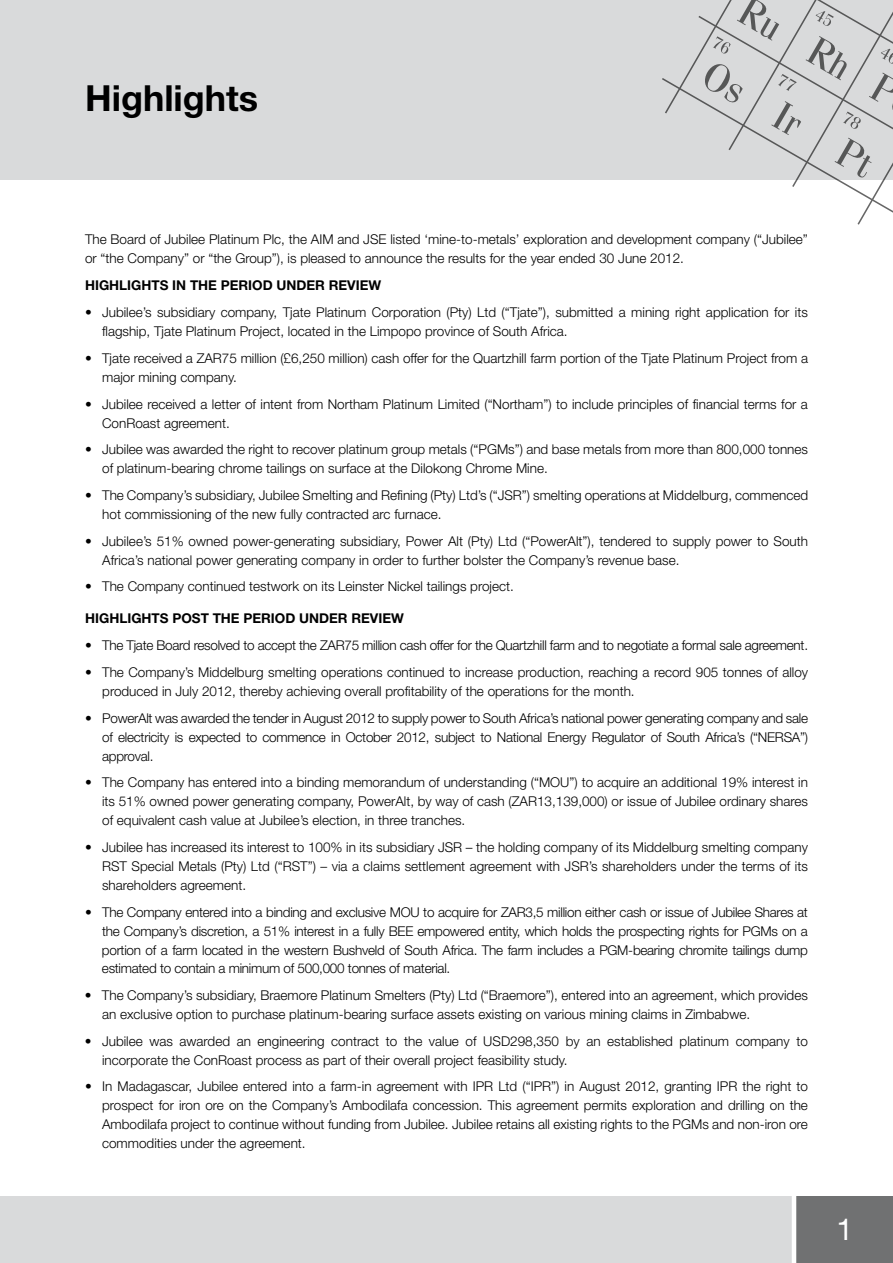
<style>
.page{position:relative;width:893px;height:1263px;background:#fff}
.page>*{position:absolute;margin:0;border:0;box-sizing:border-box;transform-origin:0 0}
.t1{font:700 36px "Helvetica Neue LT Std";color:#000}
.t2{font:30px "Helvetica Neue LT Std";color:#fff}
.t3{font:300 13.5px/19px "Helvetica Neue LT Std";color:#000}
.t4{font:300 13.5px "Helvetica Neue LT Std";letter-spacing:-.02em;color:#000}
.t5{font:700 13.5px "Helvetica Neue LT Std";color:#000}
</style>
<div class="page">
<div style="left:0;top:0;width:893px;height:180px;background:#d9dadb"></div>
<div style="left:0;top:1196px;width:893px;height:67px;background:#d9dadb"></div>
<svg style="left:662px;top:0;width:231px;height:225px"></svg>
<div style="left:794px;top:1196px;width:99px;height:67px;background:#707172"></div>
<hr style="left:792px;top:1190px;width:4px;height:73px;background:#fff">
<h1 class="t1" style="left:85px;top:76px;width:175px">Highlights</h1>
<p class="t3" style="left:85px;top:229px;width:724px">The Board of Jubilee Platinum Plc, the AIM and JSE listed ‘mine-to-metals’ exploration and development company (“Jubilee” or “the Company” or “the Group”), is pleased to announce the results for the year ended 30 June 2012.</p>
<p class="t5" style="left:85px;top:277px;width:298px">HIGHLIGHTS IN THE PERIOD UNDER REVIEW</p>
<p class="t3" style="left:102px;top:303px;width:707px;text-indent:-17px">• Jubilee’s subsidiary company, Tjate Platinum Corporation (Pty) Ltd (“Tjate”), submitted a mining right application for its flagship, Tjate Platinum Project, located in the Limpopo province of South Africa.</p>
<p class="t3" style="left:102px;top:348px;width:707px;text-indent:-17px">• Tjate received a ZAR75 million (£6,250 million) cash offer for the Quartzhill farm portion of the Tjate Platinum Project from a major mining company.</p>
<p class="t3" style="left:102px;top:394px;width:707px;text-indent:-17px">• Jubilee received a letter of intent from Northam Platinum Limited (“Northam”) to include principles of financial terms for a<br>ConRoast agreement.</p>
<p class="t3" style="left:102px;top:440px;width:707px;text-indent:-17px">• Jubilee was awarded the right to recover platinum group metals (“PGMs”) and base metals from more than 800,000 tonnes of platinum-bearing chrome tailings on surface at the Dilokong Chrome Mine.</p>
<p class="t3" style="left:102px;top:485px;width:707px;text-indent:-17px">• The Company’s subsidiary, Jubilee Smelting and Refining (Pty) Ltd’s (“JSR”) smelting operations at Middelburg, commenced hot commissioning of the new fully contracted arc furnace.</p>
<p class="t3" style="left:102px;top:531px;width:707px;text-indent:-17px">• Jubilee’s 51% owned power-generating subsidiary, Power Alt (Pty) Ltd (“PowerAlt”), tendered to supply power to South<br>Africa’s national power generating company in order to further bolster the Company’s revenue base.</p>
<p class="t3" style="left:85px;top:577px;width:430px">• The Company continued testwork on its Leinster Nickel tailings project.</p>
<p class="t5" style="left:85px;top:610px;width:320px">HIGHLIGHTS POST THE PERIOD UNDER REVIEW</p>
<p class="t4" style="left:85px;top:637px;width:724px">• The Tjate Board resolved to accept the ZAR75 million cash offer for the Quartzhill farm and to negotiate a formal sale agreement.</p>
<p class="t3" style="left:102px;top:662px;width:707px;text-indent:-17px">• The Company’s Middelburg smelting operations continued to increase production, reaching a record 905 tonnes of alloy produced in July 2012, thereby achieving overall profitability of the operations for the month.</p>
<p class="t3" style="left:102px;top:708px;width:707px;text-align:justify;text-indent:-17px">• PowerAlt was awarded the tender in August 2012 to supply power to South Africa’s national power generating company and sale of electricity is expected to commence in October 2012, subject to National Energy Regulator of South Africa’s (“NERSA”) approval.</p>
<p class="t3" style="left:102px;top:773px;width:707px;text-align:justify;text-indent:-17px">• The Company has entered into a binding memorandum of understanding (“MOU”) to acquire an additional 19% interest in its 51% owned power generating company, PowerAlt, by way of cash (ZAR13,139,000) or issue of Jubilee ordinary shares of equivalent cash value at Jubilee’s election, in three tranches.</p>
<p class="t3" style="left:102px;top:837px;width:707px;text-align:justify;text-indent:-17px">• Jubilee has increased its interest to 100% in its subsidiary JSR – the holding company of its Middelburg smelting company RST Special Metals (Pty) Ltd (“RST”) – via a claims settlement agreement with JSR’s shareholders under the terms of its shareholders agreement.</p>
<p class="t3" style="left:102px;top:902px;width:707px;text-align:justify;text-indent:-17px">• The Company entered into a binding and exclusive MOU to acquire for ZAR3,5 million either cash or issue of Jubilee Shares at the Company’s discretion, a 51% interest in a fully BEE empowered entity, which holds the prospecting rights for PGMs on a portion of a farm located in the western Bushveld of South Africa. The farm includes a PGM-bearing chromite tailings dump estimated to contain a minimum of 500,000 tonnes of material.</p>
<p class="t3" style="left:102px;top:985px;width:707px;text-indent:-17px">• The Company’s subsidiary, Braemore Platinum Smelters (Pty) Ltd (“Braemore”), entered into an agreement, which provides an exclusive option to purchase platinum-bearing surface assets existing on various mining claims in Zimbabwe.</p>
<p class="t3" style="left:102px;top:1031px;width:707px;text-indent:-17px">• Jubilee was awarded an engineering contract to the value of USD298,350 by an established platinum company to incorporate the ConRoast process as part of their overall project feasibility study.</p>
<p class="t3" style="left:102px;top:1077px;width:707px;text-align:justify;text-indent:-17px">• In Madagascar, Jubilee entered into a farm-in agreement with IPR Ltd (“IPR”) in August 2012, granting IPR the right to prospect for iron ore on the Company’s Ambodilafa concession. This agreement permits exploration and drilling on the Ambodilafa project to continue without funding from Jubilee. Jubilee retains all existing rights to the PGMs and non-iron ore commodities under the agreement.</p>
<h2 class="t2" style="left:837px;top:1211px;width:18px">1</h2>
</div>
